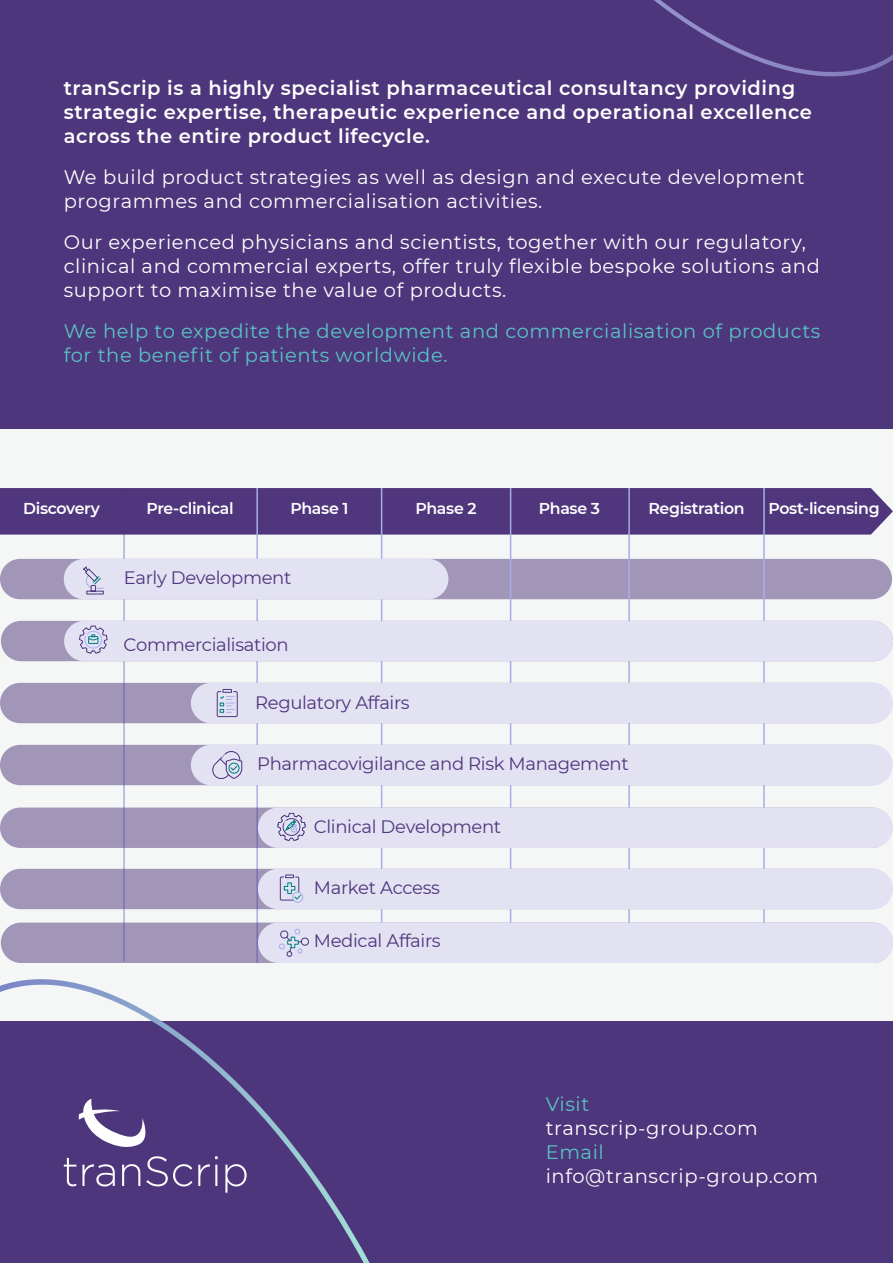
<style>
.page{position:relative;width:893px;height:1263px;background:#fff}
.page>*{position:absolute;margin:0;border:0;box-sizing:border-box;transform-origin:0 0}
.t1{font:19.5px/24px "Montserrat";letter-spacing:.03em;color:#fff}
.t2{font:600 19.5px/24px "Montserrat";letter-spacing:.03em;color:#fff}
.t3{font:19.5px/24px "Montserrat";letter-spacing:.03em;color:#5ac3c2}
.t4{font:18px "Montserrat";letter-spacing:-.02em;color:#4f367d}
.t5{font:600 15.75px "Montserrat";letter-spacing:-.02em;color:#fff}
</style>
<div class="page">
<div style="left:0;top:0;width:893px;height:428px;background:#4e367c"></div>
<div style="left:0;top:1021px;width:893px;height:242px;background:#4e367c"></div>
<div style="left:0;top:429px;width:893px;height:592px;background:#f4f7f6"></div>
<hr style="left:123px;top:488px;width:2px;height:473px;background:#a9ade7">
<div style="left:0;top:488px;width:893px;height:47px;background:#4f367d"></div>
<div style="left:0;top:559px;width:892px;height:40px;background:#a196b8;border-radius:20px"></div>
<hr style="left:381px;top:488px;width:1px;height:475px;background:#a9ade7">
<hr style="left:510px;top:488px;width:1px;height:475px;background:#a9ade7">
<hr style="left:256px;top:488px;width:2px;height:475px;background:#a9ade7">
<hr style="left:628px;top:488px;width:2px;height:475px;background:#a9ade7">
<hr style="left:763px;top:488px;width:2px;height:475px;background:#a9ade7">
<div style="left:64px;top:559px;width:384px;height:40px;background:#e3e2f3;border-radius:20px"></div>
<svg style="left:0;top:961px;width:370px;height:302px"></svg>
<svg style="left:654px;top:0;width:239px;height:77px"></svg>
<svg style="left:82px;top:566px;width:22px;height:28px"></svg>
<div style="left:1px;top:621px;width:892px;height:40px;background:#a196b8;border-radius:20px"></div>
<div style="left:0;top:683px;width:892px;height:40px;background:#a196b8;border-radius:20px"></div>
<div style="left:0;top:745px;width:892px;height:40px;background:#a196b8;border-radius:20px"></div>
<div style="left:0;top:807px;width:892px;height:41px;background:#a196b8;border-radius:20px"></div>
<div style="left:0;top:869px;width:892px;height:40px;background:#a196b8;border-radius:20px"></div>
<div style="left:1px;top:922px;width:892px;height:41px;background:#a196b8;border-radius:20px"></div>
<div style="left:64px;top:621px;width:829px;height:40px;background:#e3e2f3;border-radius:20px"></div>
<div style="left:191px;top:683px;width:702px;height:40px;background:#e3e2f3;border-radius:20px"></div>
<div style="left:191px;top:745px;width:702px;height:40px;background:#e3e2f3;border-radius:20px"></div>
<div style="left:258px;top:807px;width:635px;height:41px;background:#e3e2f3;border-radius:20px"></div>
<div style="left:258px;top:869px;width:635px;height:40px;background:#e3e2f3;border-radius:20px"></div>
<div style="left:258px;top:922px;width:635px;height:41px;background:#e3e2f3;border-radius:20px"></div>
<svg style="left:79px;top:626px;width:29px;height:28px"></svg>
<svg style="left:216px;top:689px;width:22px;height:28px"></svg>
<svg style="left:212px;top:751px;width:31px;height:28px"></svg>
<svg style="left:277px;top:813px;width:29px;height:28px"></svg>
<div style="left:292px;top:892px;width:11px;height:11px;border:1px solid #a9ade7;border-radius:50%"></div>
<svg style="left:279px;top:874px;width:23px;height:27px"></svg>
<svg style="left:279px;top:929px;width:30px;height:28px"></svg>
<p class="t2" style="left:64px;top:75px;width:750px">tranScrip is a highly specialist pharmaceutical consultancy providing strategic expertise, therapeutic experience and operational excellence across the entire product lifecycle.</p>
<p class="t1" style="left:64px;top:165px;width:742px">We build product strategies as well as design and execute development programmes and commercialisation activities.</p>
<p class="t1" style="left:64px;top:230px;width:758px">Our experienced physicians and scientists, together with our regulatory, clinical and commercial experts, offer truly flexible bespoke solutions and support to maximise the value of products.</p>
<p class="t3" style="left:64px;top:319px;width:758px">We help to expedite the development and commercialisation of products for the benefit of patients worldwide.</p>
<p class="t5" style="left:23px;top:497px;width:78px">Discovery</p>
<p class="t5" style="left:146px;top:497px;width:89px">Pre-clinical</p>
<p class="t5" style="left:290px;top:497px;width:60px">Phase 1</p>
<p class="t5" style="left:415px;top:497px;width:63px">Phase 2</p>
<p class="t5" style="left:539px;top:497px;width:63px">Phase 3</p>
<p class="t5" style="left:648px;top:497px;width:98px">Registration</p>
<p class="t5" style="left:768px;top:497px;width:113px">Post-licensing</p>
<p class="t4" style="left:124px;top:565px;width:169px">Early Development</p>
<p class="t4" style="left:124px;top:633px;width:167px">Commercialisation</p>
<p class="t4" style="left:255px;top:690px;width:156px">Regulatory Affairs</p>
<p class="t4" style="left:257px;top:751px;width:373px">Pharmacovigilance and Risk Management</p>
<p class="t4" style="left:314px;top:814px;width:189px">Clinical Development</p>
<p class="t4" style="left:314px;top:875px;width:128px">Market Access</p>
<p class="t4" style="left:314px;top:929px;width:128px">Medical Affairs</p>
<p class="t3" style="left:546px;top:1091px;width:45px">Visit</p>
<p class="t1" style="left:546px;top:1115px;width:214px">transcrip-group.com</p>
<p class="t3" style="left:546px;top:1139px;width:60px">Email</p>
<p class="t1" style="left:546px;top:1163px;width:274px">info@transcrip-group.com</p>
</div>
